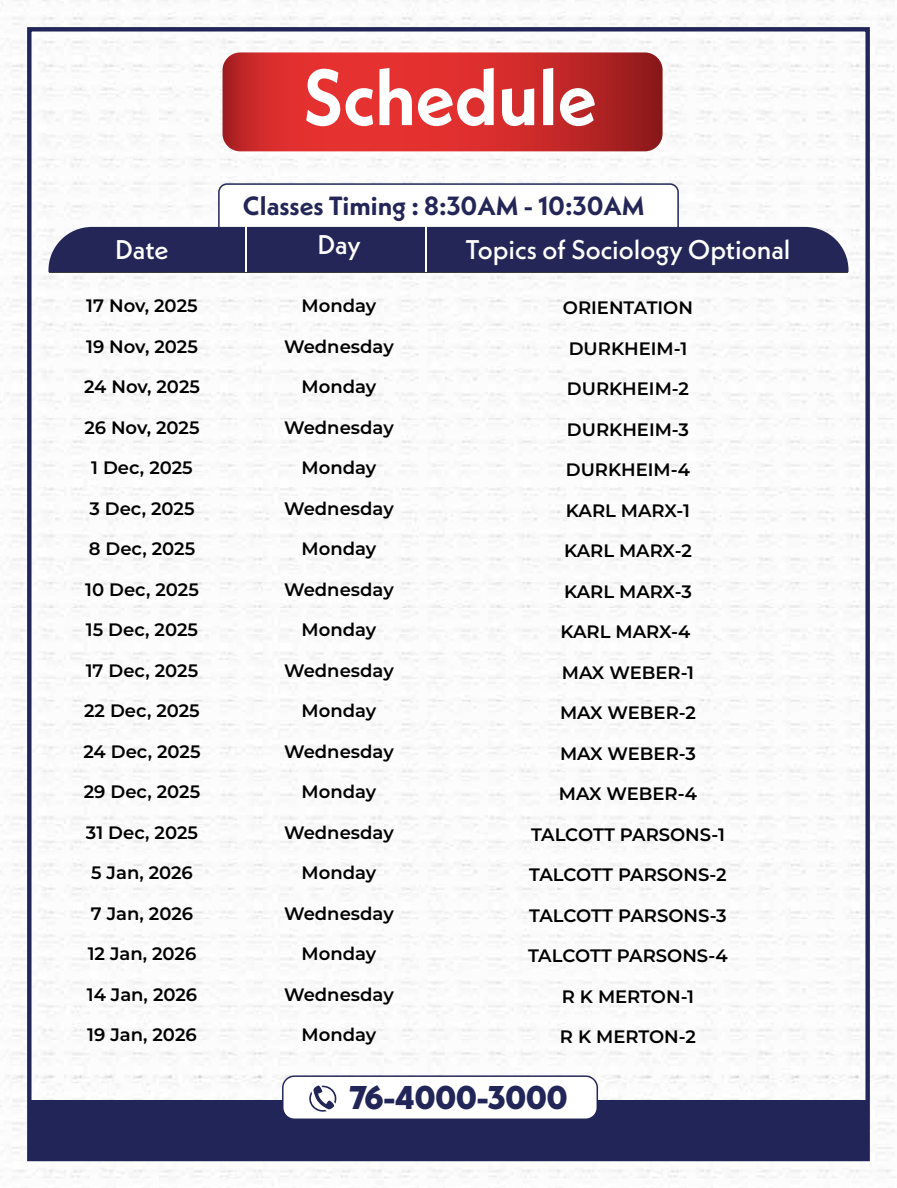
<style>
.page{position:relative;width:897px;height:1188px;background:#fff}
.page>*{position:absolute;margin:0;border:0;box-sizing:border-box;transform-origin:0 0}
.t1{font:700 79.05px "Neue Kabel";color:#fff;scale:.93 1}
.t2{font:800 32.85px "Neue Kabel";letter-spacing:-.02em;color:#222558}
.t3{font:500 27px "Neue Kabel";color:#fff}
.t4{font:700 26.25px "Neue Kabel";color:#232657}
.t5{font:600 18px "Montserrat";color:#000}
</style>
<div class="page">
<img style="left:0;top:0;width:896px;height:1188px">
<svg style="left:222px;top:52px;width:440px;height:99px;background:#cf2f2f"></svg>
<div style="left:29px;top:1100px;width:838px;height:58px;background:#222558"></div>
<div style="left:283px;top:1076px;width:314px;height:43px;background:#fff;border-radius:12px"></div>
<div style="left:282px;top:1075px;width:316px;height:45px;border:1px solid #222558;border-radius:12px"></div>
<svg style="left:309px;top:1085px;width:28px;height:27px"></svg>
<div style="left:219px;top:184px;width:459px;height:61px;background:#fff;border-radius:8px"></div>
<div style="left:218px;top:183px;width:460px;height:63px;border:2px solid #232657;border-radius:8px"></div>
<div style="left:48px;top:227px;width:800px;height:45px;background:#232657"></div>
<hr style="left:49px;top:272px;width:798px;height:1px;background:#3a3a3a">
<hr style="left:245px;top:226px;width:1px;height:46px;background:#fff">
<hr style="left:426px;top:226px;width:1px;height:46px;background:#fff">
<h1 class="t1" style="left:303px;top:47px;width:317px">Schedule</h1>
<h3 class="t4" style="left:243px;top:189px;width:403px">Classes Timing : 8:30AM - 10:30AM</h3>
<h3 class="t3" style="left:115px;top:232px;width:55px">Date</h3>
<h3 class="t3" style="left:317px;top:227px;width:45px">Day</h3>
<h3 class="t3" style="left:465px;top:232px;width:326px">Topics of Sociology Optional</h3>
<p class="t5" style="left:301px;top:293px;width:76px">Monday</p>
<p class="t5" style="left:284px;top:334px;width:111px">Wednesday</p>
<p class="t5" style="left:301px;top:374px;width:76px">Monday</p>
<p class="t5" style="left:284px;top:415px;width:111px">Wednesday</p>
<p class="t5" style="left:301px;top:455px;width:76px">Monday</p>
<p class="t5" style="left:284px;top:496px;width:111px">Wednesday</p>
<p class="t5" style="left:301px;top:536px;width:76px">Monday</p>
<p class="t5" style="left:284px;top:577px;width:111px">Wednesday</p>
<p class="t5" style="left:301px;top:617px;width:76px">Monday</p>
<p class="t5" style="left:284px;top:658px;width:111px">Wednesday</p>
<p class="t5" style="left:301px;top:698px;width:76px">Monday</p>
<p class="t5" style="left:284px;top:739px;width:111px">Wednesday</p>
<p class="t5" style="left:301px;top:779px;width:76px">Monday</p>
<p class="t5" style="left:284px;top:820px;width:111px">Wednesday</p>
<p class="t5" style="left:301px;top:860px;width:76px">Monday</p>
<p class="t5" style="left:284px;top:901px;width:111px">Wednesday</p>
<p class="t5" style="left:301px;top:941px;width:76px">Monday</p>
<p class="t5" style="left:284px;top:982px;width:111px">Wednesday</p>
<p class="t5" style="left:301px;top:1022px;width:76px">Monday</p>
<p class="t5" style="left:86px;top:293px;width:113px">17 Nov, 2025</p>
<p class="t5" style="left:86px;top:334px;width:113px">19 Nov, 2025</p>
<p class="t5" style="left:84px;top:374px;width:117px">24 Nov, 2025</p>
<p class="t5" style="left:84px;top:415px;width:117px">26 Nov, 2025</p>
<p class="t5" style="left:91px;top:455px;width:103px">1 Dec, 2025</p>
<p class="t5" style="left:89px;top:496px;width:107px">3 Dec, 2025</p>
<p class="t5" style="left:89px;top:536px;width:108px">8 Dec, 2025</p>
<p class="t5" style="left:85px;top:577px;width:115px">10 Dec, 2025</p>
<p class="t5" style="left:86px;top:617px;width:114px">15 Dec, 2025</p>
<p class="t5" style="left:86px;top:658px;width:114px">17 Dec, 2025</p>
<p class="t5" style="left:84px;top:698px;width:117px">22 Dec, 2025</p>
<p class="t5" style="left:83px;top:739px;width:119px">24 Dec, 2025</p>
<p class="t5" style="left:84px;top:779px;width:118px">29 Dec, 2025</p>
<p class="t5" style="left:86px;top:820px;width:113px">31 Dec, 2025</p>
<p class="t5" style="left:91px;top:860px;width:103px">5 Jan, 2026</p>
<p class="t5" style="left:91px;top:901px;width:104px">7 Jan, 2026</p>
<p class="t5" style="left:88px;top:941px;width:110px">12 Jan, 2026</p>
<p class="t5" style="left:87px;top:982px;width:112px">14 Jan, 2026</p>
<p class="t5" style="left:87px;top:1022px;width:111px">19 Jan, 2026</p>
<p class="t5" style="left:563px;top:295px;width:132px">ORIENTATION</p>
<p class="t5" style="left:568px;top:336px;width:120px">DURKHEIM-1</p>
<p class="t5" style="left:567px;top:376px;width:124px">DURKHEIM-2</p>
<p class="t5" style="left:567px;top:417px;width:123px">DURKHEIM-3</p>
<p class="t5" style="left:565px;top:457px;width:126px">DURKHEIM-4</p>
<p class="t5" style="left:566px;top:498px;width:125px">KARL MARX-1</p>
<p class="t5" style="left:564px;top:538px;width:129px">KARL MARX-2</p>
<p class="t5" style="left:564px;top:579px;width:129px">KARL MARX-3</p>
<p class="t5" style="left:560px;top:619px;width:131px">KARL MARX-4</p>
<p class="t5" style="left:561px;top:660px;width:134px">MAX WEBER-1</p>
<p class="t5" style="left:560px;top:700px;width:137px">MAX WEBER-2</p>
<p class="t5" style="left:560px;top:741px;width:137px">MAX WEBER-3</p>
<p class="t5" style="left:559px;top:781px;width:139px">MAX WEBER-4</p>
<p class="t5" style="left:531px;top:822px;width:195px">TALCOTT PARSONS-1</p>
<p class="t5" style="left:529px;top:862px;width:199px">TALCOTT PARSONS-2</p>
<p class="t5" style="left:529px;top:903px;width:199px">TALCOTT PARSONS-3</p>
<p class="t5" style="left:528px;top:943px;width:201px">TALCOTT PARSONS-4</p>
<p class="t5" style="left:561px;top:984px;width:134px">R K MERTON-1</p>
<p class="t5" style="left:560px;top:1024px;width:137px">R K MERTON-2</p>
<h2 class="t2" style="left:349px;top:1077px;width:220px">76-4000-3000</h2>
</div>
